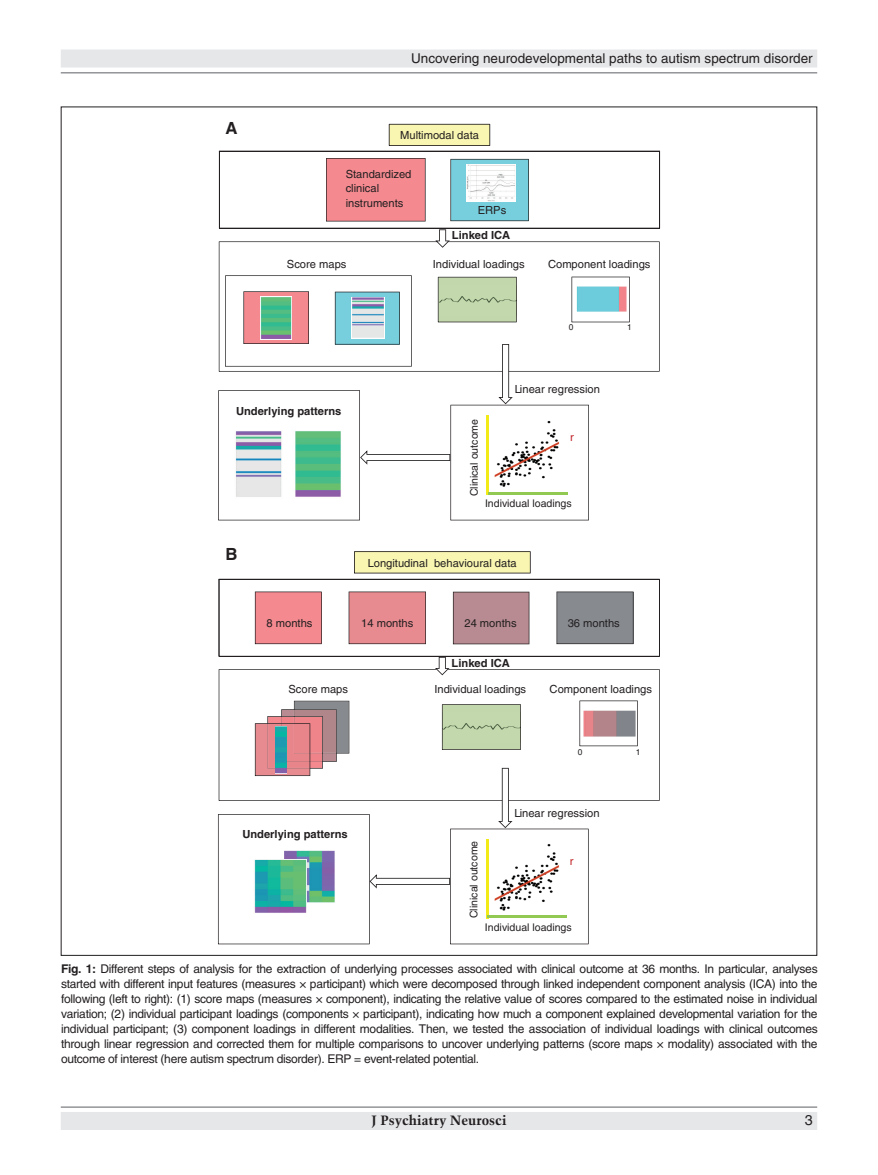
<style>
.page{position:relative;width:878px;height:1175px;background:#fff}
.page>*{position:absolute;margin:0;border:0;box-sizing:border-box;transform-origin:0 0}
.t1{font:700 16.8px "Helvetica LT Std";color:#231f20}
.t2{font:14.25px "Helvetica LT Std";color:#231f20}
.t3{font:13.5px "Helvetica LT Std";color:#231f20}
.t4{font:700 13.5px "Trump Mediaeval LT Std";color:#231f20}
.t5{font:12px/15px "Helvetica LT Std";letter-spacing:-.025em;color:#231f20;text-align:justify}
.t6{font:11.1px/14.9px "Helvetica LT Std";color:#231f20}
.t7{font:700 11.1px "Helvetica LT Std";color:#231f20}
.t8{font:11.1px "Helvetica LT Std";color:#c02025}
.t9{font:10.5px "Helvetica LT Std";color:#231f20}
.t10{font:8.4px "Helvetica LT Std";color:#231f20}
.s1{font-weight:700}
</style>
<div class="page">
<div style="left:61px;top:50px;width:756px;height:18px;background:#e6e7e9"></div>
<hr style="left:61px;top:72px;width:756px;height:2px;background:#939598">
<div style="left:61px;top:1112px;width:756px;height:18px;background:#e6e7e9"></div>
<hr style="left:61px;top:1106px;width:756px;height:1px;background:#939598">
<svg style="left:354px;top:551px;width:176px;height:22px;background:#ece9a8"></svg>
<svg style="left:219px;top:579px;width:440px;height:96px"></svg>
<svg style="left:218px;top:700px;width:419px;height:244px"></svg>
<svg style="left:219px;top:124px;width:441px;height:124px"></svg>
<svg style="left:218px;top:275px;width:412px;height:245px"></svg>
<h1 class="t1" style="left:226px;top:118px;width:14px">A</h1>
<p class="t3" style="left:411px;top:50px;width:403px">Uncovering neurodevelopmental paths to autism spectrum disorder</p>
<p class="t6" style="left:400px;top:128px;width:80px">Multimodal data</p>
<p class="t6" style="left:346px;top:166px;width:67px">Standardized clinical instruments</p>
<p class="t6" style="left:477px;top:203px;width:30px">ERPs</p>
<p class="t7" style="left:452px;top:228px;width:60px">Linked ICA</p>
<p class="t6" style="left:287px;top:257px;width:61px">Score maps</p>
<p class="t6" style="left:433px;top:257px;width:93px">Individual loadings</p>
<p class="t6" style="left:548px;top:257px;width:104px">Component loadings</p>
<p class="t10" style="left:569px;top:322px;width:6px">0</p>
<p class="t10" style="left:627px;top:322px;width:6px">1</p>
<p class="t6" style="left:515px;top:382px;width:87px">Linear regression</p>
<p class="t7" style="left:236px;top:404px;width:107px">Underlying patterns</p>
<h1 class="t1" style="left:225px;top:544px;width:14px">B</h1>
<p class="t9" style="left:468px;top:496px;width:79px;rotate:-90deg">Clinical outcome</p>
<p class="t8" style="left:570px;top:431px;width:5px">r</p>
<p class="t9" style="left:485px;top:497px;width:88px">Individual loadings</p>
<p class="t6" style="left:367px;top:555px;width:150px">Longitudinal behavioural data</p>
<p class="t6" style="left:266px;top:615px;width:47px">8 months</p>
<p class="t6" style="left:361px;top:615px;width:54px">14 months</p>
<p class="t6" style="left:464px;top:615px;width:54px">24 months</p>
<p class="t6" style="left:567px;top:615px;width:54px">36 months</p>
<p class="t7" style="left:451px;top:656px;width:60px">Linked ICA</p>
<p class="t6" style="left:288px;top:682px;width:61px">Score maps</p>
<p class="t6" style="left:434px;top:682px;width:93px">Individual loadings</p>
<p class="t6" style="left:549px;top:682px;width:104px">Component loadings</p>
<p class="t10" style="left:577px;top:747px;width:6px">0</p>
<p class="t10" style="left:636px;top:747px;width:6px">1</p>
<p class="t7" style="left:242px;top:827px;width:107px">Underlying patterns</p>
<p class="t6" style="left:514px;top:806px;width:87px">Linear regression</p>
<p class="t9" style="left:468px;top:918px;width:79px;rotate:-90deg">Clinical outcome</p>
<p class="t8" style="left:570px;top:854px;width:5px">r</p>
<p class="t9" style="left:485px;top:921px;width:88px">Individual loadings</p>
<p class="t5" style="left:61px;top:961px;width:758px"><span class="s1">Fig. 1:</span> Different steps of analysis for the extraction of underlying processes associated with clinical outcome at 36 months. In particular, analyses started with different input features (measures × participant) which were decomposed through linked independent component analysis (ICA) into the following (left to right): (1) score maps (measures × component), indicating the relative value of scores compared to the estimated noise in individual variation; (2) individual participant loadings (components × participant), indicating how much a component explained developmental variation for the individual participant; (3) component loadings in different modalities. Then, we tested the association of individual loadings with clinical outcomes through linear regression and corrected them for multiple comparisons to uncover underlying patterns (score maps × modality) associated with the outcome of interest (here autism spectrum disorder). ERP = event-related potential.</p>
<p class="t4" style="left:371px;top:1112px;width:136px">J Psychiatry Neurosci</p>
<p class="t2" style="left:804px;top:1112px;width:9px">3</p>
</div>
